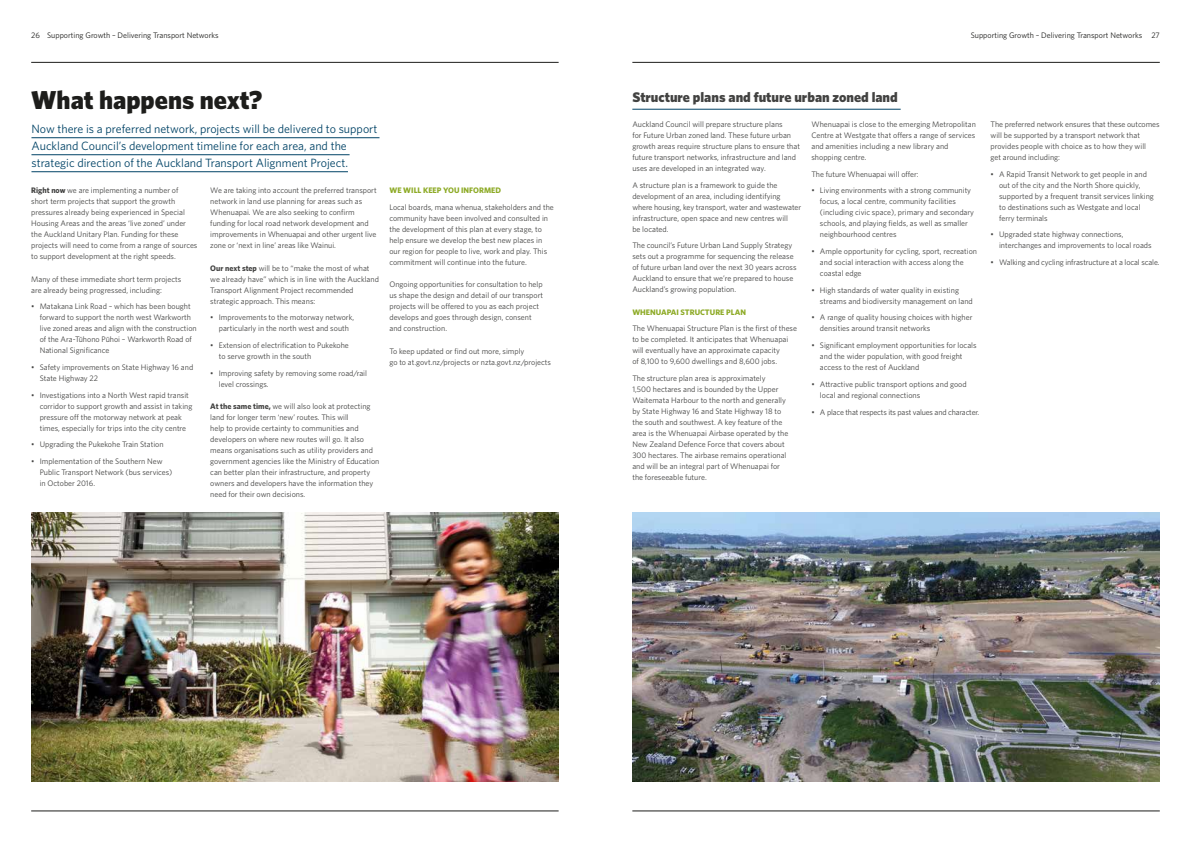
<style>
.page{position:relative;width:1191px;height:842px;background:#fff}
.page>*{position:absolute;margin:0;border:0;box-sizing:border-box;transform-origin:0 0}
.t1{font:900 26px "Whitney";color:#1d1d1b}
.t2{font:900 14px "Whitney";color:#424241}
.t3{font:12px/17px "Whitney";color:#004366}
.t4{font:8px/11px "Whitney";color:#424241}
.t5{font:8px "Whitney";color:#1d1d1b}
.t6{font:8px "Whitney";letter-spacing:-.02em;color:#424241}
.t7{font:700 8px "Whitney";color:#8daa26}
.s1{font-weight:700}
</style>
<div class="page">
<img style="left:632px;top:512px;width:527px;height:270px">
<img style="left:31px;top:512px;width:527px;height:270px">
<hr style="left:31px;top:137px;width:348px;height:1px;background:#004366">
<hr style="left:31px;top:154px;width:318px;height:1px;background:#004366">
<hr style="left:31px;top:171px;width:317px;height:1px;background:#004366">
<hr style="left:632px;top:109px;width:268px;height:1px;background:#004366">
<hr style="left:31px;top:62px;width:527px;height:1px;background:#1d1d1b">
<hr style="left:31px;top:811px;width:527px;height:1px;background:#1d1d1b">
<hr style="left:632px;top:62px;width:527px;height:1px;background:#1d1d1b">
<hr style="left:632px;top:811px;width:527px;height:1px;background:#1d1d1b">
<p class="t5" style="left:31px;top:29px;width:189px">26 Supporting Growth – Delivering Transport Networks</p>
<p class="t5" style="left:970px;top:29px;width:190px">Supporting Growth – Delivering Transport Networks 27</p>
<h1 class="t1" style="left:31px;top:82px;width:232px">What happens next?</h1>
<h3 class="t3" style="left:31px;top:120px;width:347px">Now there is a preferred network, projects will be delivered to support<br>Auckland Council’s development timeline for each area, and the strategic direction of the Auckland Transport Alignment Project.</h3>
<p class="t4" style="left:31px;top:185px;width:168px"><span class="s1">Right now</span> we are implementing a number of short term projects that support the growth pressures already being experienced in Special Housing Areas and the areas ‘live zoned’ under the Auckland Unitary Plan. Funding for these projects will need to come from a range of sources to support development at the right speeds.</p>
<p class="t4" style="left:31px;top:273px;width:152px">Many of these immediate short term projects are already being progressed, including:</p>
<p class="t4" style="left:40px;top:301px;width:159px;text-indent:-9px">• Matakana Link Road – which has been bought forward to support the north west Warkworth live zoned areas and align with the construction of the Ara-Tūhono Pūhoi – Warkworth Road of National Significance</p>
<p class="t4" style="left:40px;top:361px;width:155px;text-indent:-9px">• Safety improvements on State Highway 16 and<br>State Highway 22</p>
<p class="t4" style="left:40px;top:389px;width:154px;text-indent:-9px">• Investigations into a North West rapid transit corridor to support growth and assist in taking pressure off the motorway network at peak times, especially for trips into the city centre</p>
<p class="t4" style="left:31px;top:439px;width:134px">• Upgrading the Pukekohe Train Station</p>
<p class="t4" style="left:40px;top:455px;width:134px;text-indent:-9px">• Implementation of the Southern New<br>Public Transport Network (bus services) in October 2016.</p>
<p class="t4" style="left:210px;top:185px;width:168px">We are taking into account the preferred transport network in land use planning for areas such as Whenuapai. We are also seeking to confirm funding for local road network development and improvements in Whenuapai and other urgent live zone or ‘next in line’ areas like Wainui.</p>
<p class="t4" style="left:210px;top:262px;width:170px"><span class="s1">Our next step</span> will be to “make the most of what we already have” which is in line with the Auckland Transport Alignment Project recommended strategic approach. This means:</p>
<p class="t4" style="left:210px;top:312px;width:145px;text-align:center">• Improvements to the motorway network, particularly in the north west and south</p>
<p class="t4" style="left:219px;top:339px;width:131px;text-indent:-9px">• Extension of electrification to Pukekohe to serve growth in the south</p>
<p class="t4" style="left:219px;top:367px;width:150px;text-indent:-9px">• Improving safety by removing some road/rail level crossings.</p>
<p class="t4" style="left:210px;top:400px;width:171px"><span class="s1">At the same time,</span> we will also look at protecting land for longer term ‘new’ routes. This will<br>help to provide certainty to communities and developers on where new routes will go. It also means organisations such as utility providers and government agencies like the Ministry of Education can better plan their infrastructure, and property owners and developers have the information they need for their own decisions.</p>
<p class="t7" style="left:389px;top:185px;width:113px">WE WILL KEEP YOU INFORMED</p>
<p class="t4" style="left:389px;top:201px;width:166px">Local boards, mana whenua, stakeholders and the community have been involved and consulted in the development of this plan at every stage, to help ensure we develop the best new places in our region for people to live, work and play. This commitment will continue into the future.</p>
<p class="t4" style="left:389px;top:279px;width:155px">Ongoing opportunities for consultation to help us shape the design and detail of our transport projects will be offered to you as each project develops and goes through design, consent and construction.</p>
<p class="t4" style="left:389px;top:345px;width:163px">To keep updated or find out more, simply<br>go to at.govt.nz/projects or nzta.govt.nz/projects</p>
<h2 class="t2" style="left:632px;top:88px;width:267px">Structure plans and future urban zoned land</h2>
<p class="t4" style="left:632px;top:119px;width:169px">Auckland Council will prepare structure plans<br>for Future Urban zoned land. These future urban growth areas require structure plans to ensure that future transport networks, infrastructure and land uses are developed in an integrated way.</p>
<p class="t4" style="left:632px;top:179px;width:170px">A structure plan is a framework to guide the development of an area, including identifying where housing, key transport, water and wastewater infrastructure, open space and new centres will<br>be located.</p>
<p class="t4" style="left:632px;top:240px;width:166px">The council’s Future Urban Land Supply Strategy sets out a programme for sequencing the release of future urban land over the next 30 years across Auckland to ensure that we’re prepared to house Auckland’s growing population.</p>
<p class="t7" style="left:632px;top:307px;width:115px">WHENUAPAI STRUCTURE PLAN</p>
<p class="t4" style="left:632px;top:323px;width:166px">The Whenuapai Structure Plan is the first of these to be completed. It anticipates that Whenuapai will eventually have an approximate capacity<br>of 8,100 to 9,600 dwellings and 8,600 jobs.</p>
<p class="t4" style="left:632px;top:373px;width:157px">The structure plan area is approximately<br>1,500 hectares and is bounded by the Upper Waitemata Harbour to the north and generally by State Highway 16 and State Highway 18 to the south and southwest. A key feature of the area is the Whenuapai Airbase operated by the New Zealand Defence Force that covers about 300 hectares. The airbase remains operational and will be an integral part of Whenuapai for the foreseeable future.</p>
<p class="t4" style="left:811px;top:119px;width:166px">Whenuapai is close to the emerging Metropolitan Centre at Westgate that offers a range of services and amenities including a new library and shopping centre.</p>
<p class="t4" style="left:811px;top:168px;width:109px">The future Whenuapai will offer:</p>
<p class="t4" style="left:820px;top:185px;width:156px;text-indent:-9px">• Living environments with a strong community focus, a local centre, community facilities (including civic space), primary and secondary schools, and playing fields, as well as smaller neighbourhood centres</p>
<p class="t4" style="left:820px;top:246px;width:159px;text-indent:-9px">• Ample opportunity for cycling, sport, recreation and social interaction with access along the coastal edge</p>
<p class="t4" style="left:820px;top:284px;width:154px;text-indent:-9px">• High standards of water quality in existing streams and biodiversity management on land</p>
<p class="t4" style="left:820px;top:312px;width:154px;text-indent:-9px">• A range of quality housing choices with higher densities around transit networks</p>
<p class="t4" style="left:820px;top:340px;width:158px;text-indent:-9px">• Significant employment opportunities for locals and the wider population, with good freight access to the rest of Auckland</p>
<p class="t4" style="left:820px;top:378px;width:148px;text-indent:-9px">• Attractive public transport options and good local and regional connections</p>
<p class="t6" style="left:811px;top:406px;width:169px">• A place that respects its past values and character.</p>
<p class="t4" style="left:990px;top:119px;width:171px">The preferred network ensures that these outcomes will be supported by a transport network that provides people with choice as to how they will<br>get around including:</p>
<p class="t4" style="left:999px;top:168px;width:156px;text-indent:-9px">• A Rapid Transit Network to get people in and out of the city and the North Shore quickly, supported by a frequent transit services linking to destinations such as Westgate and local ferry terminals</p>
<p class="t4" style="left:999px;top:229px;width:154px;text-indent:-9px">• Upgraded state highway connections, interchanges and improvements to local roads</p>
<p class="t4" style="left:990px;top:257px;width:170px">• Walking and cycling infrastructure at a local scale.</p>
</div>
